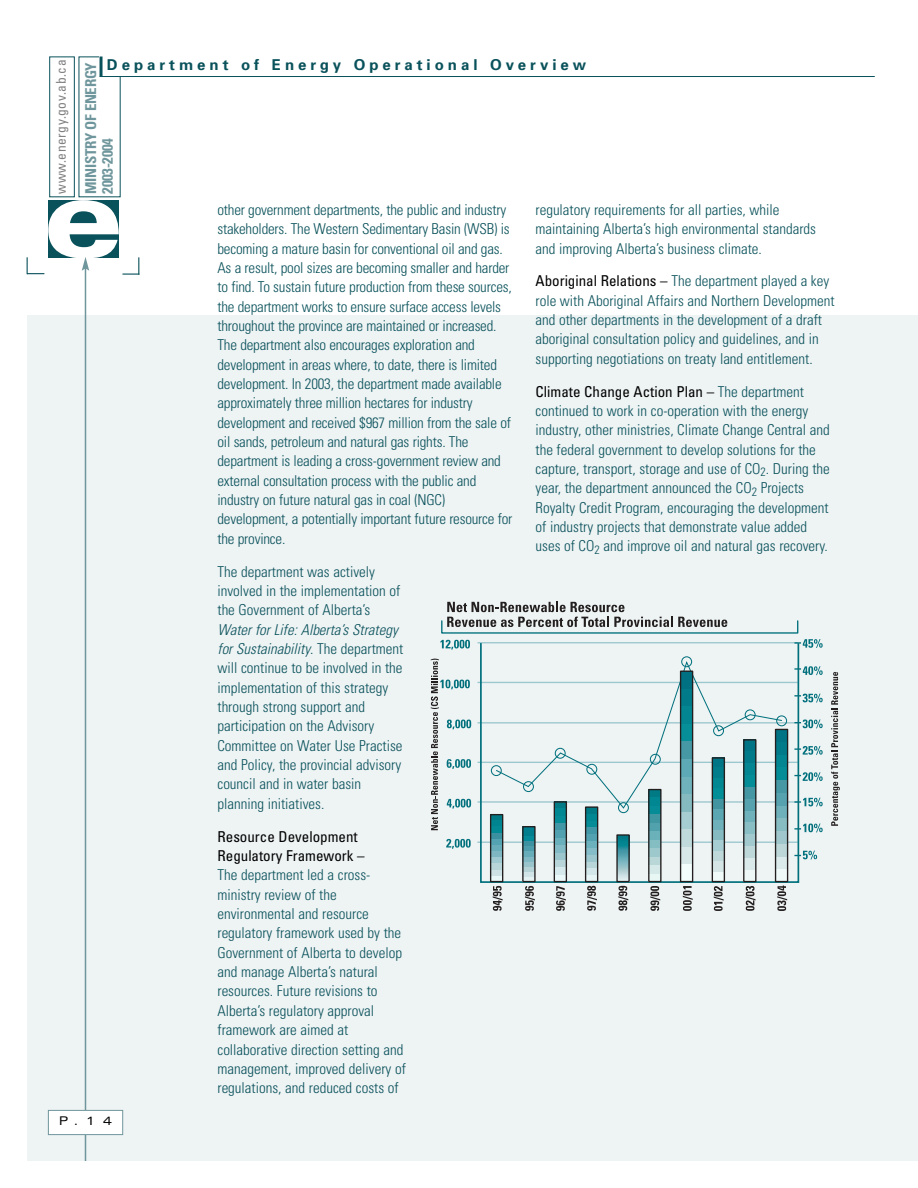
<style>
.page{position:relative;width:918px;height:1188px;background:#fff}
.page>*{position:absolute;margin:0;border:0;box-sizing:border-box;transform-origin:0 0}
.t1{font:900 expanded 108px "Univers";color:#fff}
.t2{font:300 condensed 15px/19.4px "Univers";color:#0a525b}
.t3{font:condensed 15px/19.4px "Univers";color:#000}
.t4{font:700 15px "Univers";letter-spacing:.265em;color:#0a525b}
.t5{font:700 condensed 15px/16.5px "Univers";letter-spacing:-.02em;color:#6f969c}
.t6{font:condensed 13.5px "Univers";letter-spacing:.04em;color:#808080}
.t7{font:expanded 12px "Univers";color:#000}
.s1{font-style:italic}
.s2{font-weight:400;color:#000}
</style>
<div class="page">
<div style="left:27px;top:315px;width:891px;height:846px;background:#eef3f4"></div>
<div style="left:48px;top:201px;width:71px;height:57px;background:#0a525b"></div>
<div style="left:49px;top:57px;width:26px;height:140px;border:1px solid #0a525b"></div>
<hr style="left:100px;top:76px;width:775px;height:1px;background:#0a525b">
<hr style="left:100px;top:57px;width:3px;height:20px;background:#0a525b">
<hr style="left:85px;top:268px;width:1px;height:893px;background:#6f969c">
<svg style="left:82px;top:257px;width:7px;height:14px"></svg>
<svg style="left:122px;top:257px;width:17px;height:18px"></svg>
<svg style="left:27px;top:257px;width:17px;height:17px"></svg>
<div style="left:48px;top:1110px;width:75px;height:25px;background:#fff"></div>
<div style="left:48px;top:1110px;width:75px;height:25px;border:1px solid #6f969c"></div>
<hr style="left:477px;top:842px;width:321px;height:1px;background:#9bc7ce">
<hr style="left:478px;top:801px;width:320px;height:2px;background:#9bc7ce">
<hr style="left:478px;top:762px;width:320px;height:1px;background:#9bc7ce">
<hr style="left:478px;top:722px;width:320px;height:2px;background:#9bc7ce">
<hr style="left:478px;top:682px;width:320px;height:1px;background:#9bc7ce">
<hr style="left:478px;top:642px;width:320px;height:1px;background:#9bc7ce">
<div style="left:480px;top:642px;width:319px;height:241px;border:2px solid #00707c"></div>
<svg style="left:446px;top:839px;width:25px;height:10px"></svg>
<svg style="left:440px;top:640px;width:30px;height:10px"></svg>
<svg style="left:447px;top:602px;width:280px;height:25px"></svg>
<svg style="left:431px;top:659px;width:40px;height:171px"></svg>
<svg style="left:831px;top:672px;width:9px;height:154px"></svg>
<svg style="left:493px;top:886px;width:10px;height:25px"></svg>
<svg style="left:525px;top:886px;width:10px;height:25px"></svg>
<svg style="left:556px;top:886px;width:10px;height:25px"></svg>
<svg style="left:587px;top:886px;width:10px;height:25px"></svg>
<svg style="left:618px;top:886px;width:10px;height:25px"></svg>
<svg style="left:650px;top:886px;width:10px;height:25px"></svg>
<svg style="left:683px;top:886px;width:10px;height:25px"></svg>
<svg style="left:714px;top:886px;width:10px;height:25px"></svg>
<svg style="left:746px;top:886px;width:10px;height:25px"></svg>
<svg style="left:777px;top:886px;width:10px;height:25px"></svg>
<svg style="left:495px;top:660px;width:288px;height:150px"></svg>
<svg style="left:794px;top:666px;width:29px;height:9px"></svg>
<svg style="left:794px;top:639px;width:29px;height:9px"></svg>
<svg style="left:794px;top:694px;width:29px;height:9px"></svg>
<svg style="left:794px;top:719px;width:29px;height:9px"></svg>
<svg style="left:794px;top:746px;width:29px;height:9px"></svg>
<svg style="left:794px;top:772px;width:29px;height:9px"></svg>
<svg style="left:794px;top:798px;width:29px;height:9px"></svg>
<svg style="left:794px;top:824px;width:29px;height:8px"></svg>
<svg style="left:794px;top:851px;width:23px;height:8px"></svg>
<img style="left:492px;top:816px;width:9px;height:60px">
<div style="left:490px;top:814px;width:13px;height:68px;border:1px solid #231f1f"></div>
<img style="left:524px;top:828px;width:10px;height:49px">
<div style="left:522px;top:826px;width:14px;height:56px;border:1px solid #231f1f"></div>
<img style="left:556px;top:803px;width:9px;height:72px">
<div style="left:554px;top:801px;width:13px;height:81px;border:1px solid #231f1f"></div>
<img style="left:587px;top:808px;width:9px;height:67px">
<div style="left:585px;top:806px;width:13px;height:76px;border:1px solid #231f1f"></div>
<img style="left:618px;top:836px;width:10px;height:44px">
<div style="left:616px;top:834px;width:14px;height:48px;border:1px solid #231f1f"></div>
<img style="left:650px;top:791px;width:10px;height:83px">
<div style="left:648px;top:789px;width:14px;height:93px;border:1px solid #231f1f"></div>
<img style="left:682px;top:673px;width:9px;height:191px">
<div style="left:680px;top:671px;width:13px;height:211px;border:1px solid #231f1f"></div>
<img style="left:714px;top:759px;width:9px;height:113px">
<div style="left:712px;top:757px;width:13px;height:125px;border:1px solid #231f1f"></div>
<img style="left:745px;top:741px;width:9px;height:129px">
<div style="left:743px;top:739px;width:13px;height:143px;border:1px solid #231f1f"></div>
<img style="left:777px;top:731px;width:9px;height:138px">
<div style="left:775px;top:729px;width:13px;height:153px;border:1px solid #231f1f"></div>
<p class="t6" style="left:56px;top:194px;width:135px;rotate:-90deg">www.energy.gov.ab.ca</p>
<p class="t4" style="left:107px;top:60px;width:481px">Department of Energy Operational Overview</p>
<p class="t5" style="left:84px;top:194px;width:133px;rotate:-90deg">MINISTRY OF ENERGY<br>2003-2004</p>
<h1 class="t1" style="left:44px;top:178px;width:82px">e</h1>
<p class="t7" style="left:59px;top:1116px;width:55px">P.14</p>
<p class="t2" style="left:218px;top:201px;width:296px">other government departments, the public and industry stakeholders. The Western Sedimentary Basin (WSB) is becoming a mature basin for conventional oil and gas.<br>As a result, pool sizes are becoming smaller and harder to find. To sustain future production from these sources, the department works to ensure surface access levels throughout the province are maintained or increased.<br>The department also encourages exploration and development in areas where, to date, there is limited development. In 2003, the department made available approximately three million hectares for industry development and received $967 million from the sale of oil sands, petroleum and natural gas rights. The department is leading a cross-government review and external consultation process with the public and industry on future natural gas in coal (NGC) development, a potentially important future resource for the province.</p>
<p class="t2" style="left:218px;top:563px;width:184px">The department was actively involved in the implementation of the Government of Alberta’s</p>
<p class="t2" style="left:218px;top:621px;width:187px"><span class="s1">Water for Life: Alberta’s Strategy for Sustainability</span>. The department will continue to be involved in the implementation of this strategy through strong support and participation on the Advisory<br>Committee on Water Use Practise and Policy, the provincial advisory council and in water basin planning initiatives.</p>
<p class="t3" style="left:218px;top:828px;width:149px">Resource Development<br>Regulatory Framework –</p>
<p class="t2" style="left:218px;top:867px;width:190px">The department led a cross&shy;ministry review of the environmental and resource regulatory framework used by the<br>Government of Alberta to develop and manage Alberta’s natural resources. Future revisions to<br>Alberta’s regulatory approval framework are aimed at collaborative direction setting and management, improved delivery of regulations, and reduced costs of</p>
<p class="t2" style="left:536px;top:201px;width:282px">regulatory requirements for all parties, while maintaining Alberta’s high environmental standards and improving Alberta’s business climate.</p>
<p class="t2" style="left:536px;top:273px;width:301px"><span class="s2">Aboriginal Relations –</span> The department played a key role with Aboriginal Affairs and Northern Development and other departments in the development of a draft aboriginal consultation policy and guidelines, and in supporting negotiations on treaty land entitlement.</p>
<p class="t2" style="left:536px;top:383px;width:296px"><span class="s2">Climate Change Action Plan –</span> The department continued to work in co-operation with the energy industry, other ministries, Climate Change Central and the federal government to develop solutions for the capture, transport, storage and use of CO<sub>2</sub>. During the year, the department announced the CO<sub>2</sub> Projects Royalty Credit Program, encouraging the development of industry projects that demonstrate value added uses of CO<sub>2</sub> and improve oil and natural gas recovery.</p>
</div>
